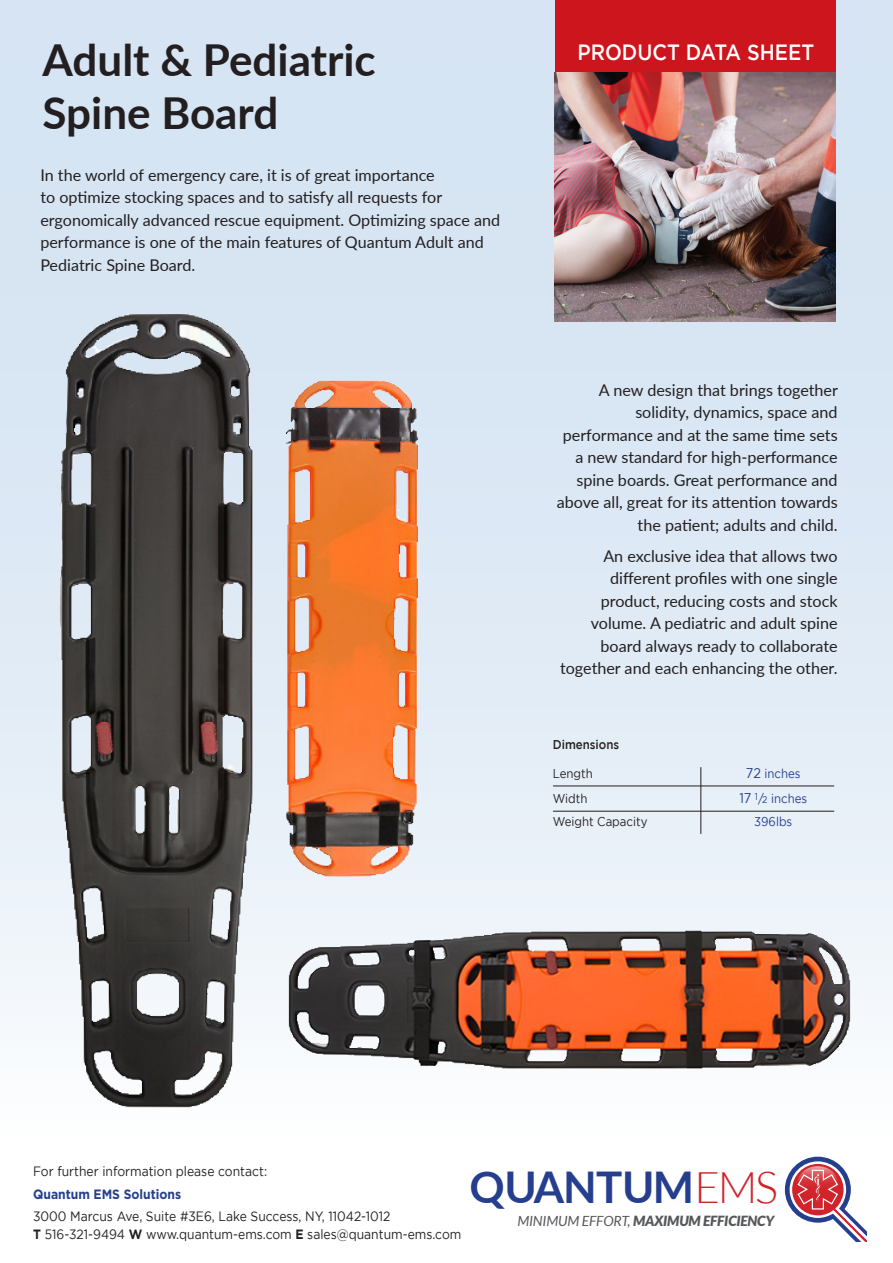
<style>
.page{position:relative;width:893px;height:1263px;background:#fff}
.page>*{position:absolute;margin:0;border:0;box-sizing:border-box;transform-origin:0 0}
.t1{font:700 43.95px "Lato";color:#231f20}
.t2{font:700 43.65px "Lato";letter-spacing:-.02em;color:#253f8e}
.t3{font:500 22.05px "Gotham";color:#fff;scale:.9 1}
.t4{font:16.2px/22.5px "Lato";color:#231f20;text-align:right}
.t5{font:italic 900 14.1px "Lato";letter-spacing:-.01em;color:#57585a}
.t6{font:13.5px "Gotham";color:#231f20;scale:.9 1}
.t7{font:700 13.5px "Gotham";color:#253f8e;scale:.9 1}
.t8{font:12.75px "Gotham";color:#231f20;scale:.9 1}
.t9{font:12.75px "Gotham";color:#253f8e;scale:.9 1}
.t10{font:500 12.75px "Gotham";color:#231f20;scale:.9 1}
.s1{font-size:14.1px}
.s2{font-size:9.9px}
.s3{font-weight:700}
.s4{font-weight:300;color:#d1232a}
.s5{font-weight:400}
</style>
<div class="page">
<div style="left:0;top:0;width:893px;height:1135px;background:linear-gradient(to bottom,#cedff0,#f5f8fc)"></div>
<svg style="left:784px;top:1156px;width:83px;height:86px"></svg>
<div style="left:555px;top:0;width:281px;height:72px;background:#cd151d"></div>
<img style="left:555px;top:72px;width:280px;height:249px">
<hr style="left:700px;top:767px;width:1px;height:67px;background:#231f20">
<hr style="left:553px;top:786px;width:281px;height:1px;background:#231f20">
<hr style="left:553px;top:811px;width:281px;height:1px;background:#231f20">
<img style="left:55px;top:289px;width:375px;height:841px">
<img style="left:268px;top:921px;width:602px;height:157px">
<p class="t1" style="left:43px;top:27px;width:335px">Adult &amp; Pediatric</p>
<p class="t1" style="left:43px;top:80px;width:237px">Spine Board</p>
<p class="t4" style="left:40px;top:163px;width:461px;text-align:left">In the world of emergency care, it is of great importance<br>to optimize stocking spaces and to satisfy all requests for ergonomically advanced rescue equipment. Optimizing space and performance is one of the main features of Quantum Adult and Pediatric Spine Board.</p>
<p class="t3" style="left:577px;top:40px;width:265px">PRODUCT DATA SHEET</p>
<p class="t4" style="left:557px;top:378px;width:283px">A new design that brings together solidity, dynamics, space and performance and at the same time sets a new standard for high-performance spine boards. Great performance and above all, great for its attention towards the patient; adults and child.</p>
<p class="t4" style="left:560px;top:544px;width:279px">An exclusive idea that allows two different profiles with one single product, reducing costs and stock volume. A pediatric and adult spine board always ready to collaborate together and each enhancing the other.</p>
<p class="t10" style="left:553px;top:737px;width:75px">Dimensions</p>
<p class="t8" style="left:553px;top:767px;width:46px">Length</p>
<p class="t9" style="left:746px;top:767px;width:62px"><span class="s1">72</span> inches</p>
<p class="t8" style="left:553px;top:792px;width:40px">Width</p>
<p class="t9" style="left:739px;top:792px;width:77px"><span class="s1">17</span> <sup>1</sup>/<span class="s2">2</span> inches</p>
<p class="t8" style="left:553px;top:815px;width:107px">Weight Capacity</p>
<p class="t9" style="left:754px;top:815px;width:44px">396lbs</p>
<p class="t6" style="left:33px;top:1164px;width:261px">For further information please contact:</p>
<p class="t7" style="left:33px;top:1186px;width:166px">Quantum EMS Solutions</p>
<p class="t6" style="left:33px;top:1208px;width:399px">3000 Marcus Ave, Suite #3E6, Lake Success, NY, 11042-1012</p>
<p class="t6" style="left:33px;top:1226px;width:477px"><span class="s3">T</span> 516-321-9494 <span class="s3">W</span> www.quantum-ems.com <span class="s3">E</span> sales@quantum-ems.com</p>
<p class="t2" style="left:469px;top:1155px;width:310px">QUANTUM<span class="s4">EMS</span></p>
<p class="t5" style="left:517px;top:1213px;width:258px"><span class="s5">MINIMUM EFFORT,</span> MAXIMUM EFFICIENCY</p>
</div>
